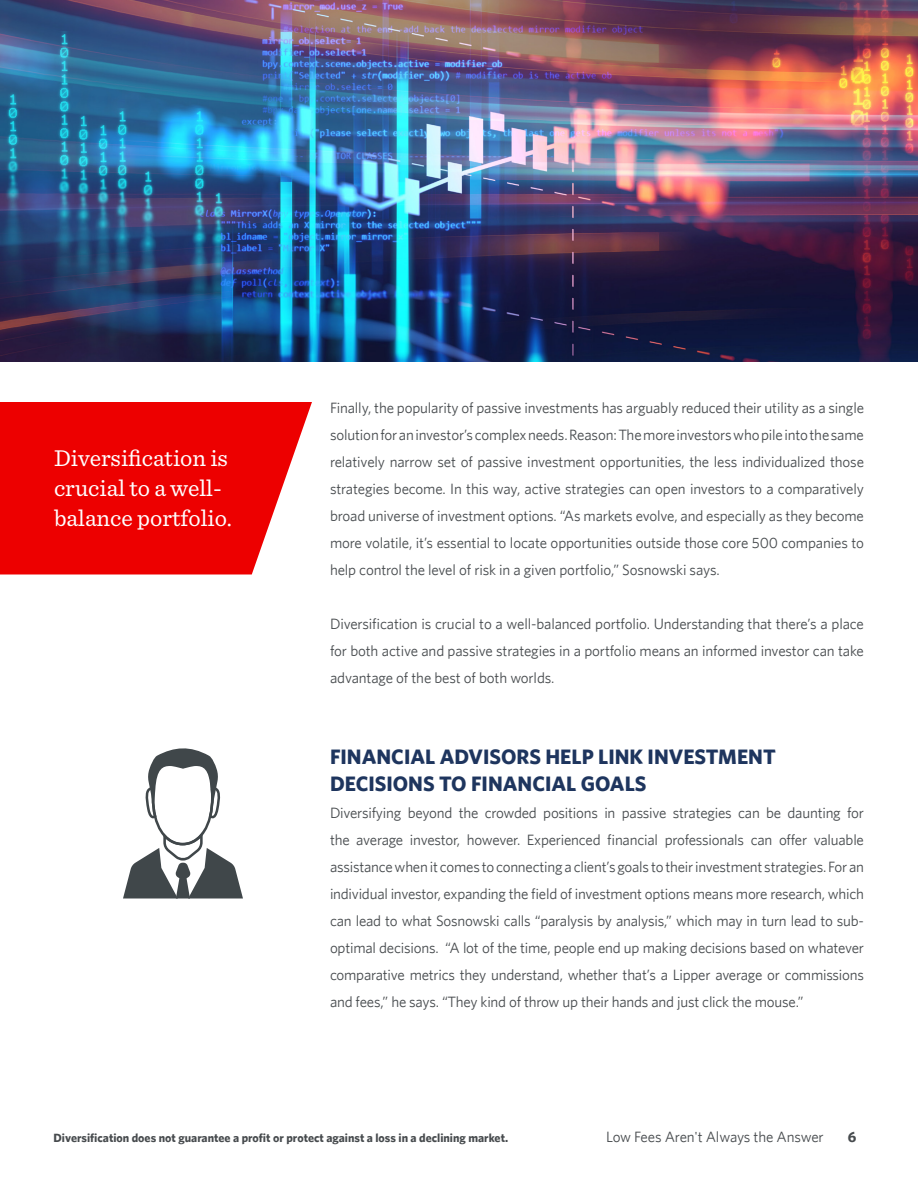
<style>
.page{position:relative;width:918px;height:1188px;background:#fff}
.page>*{position:absolute;margin:0;border:0;box-sizing:border-box;transform-origin:0 0}
.Headlines{font:24px/30px "Sentinel";color:#fff}
.Body{font:700 21px/27px "Whitney";color:#1e355e}
.Body-2{font:15px/27px "Whitney";letter-spacing:-.01em;color:#474b4e;text-align:justify}
.t1{font:700 15px "Whitney";color:#474b4e}
.Headlines-2{font:700 12px "Whitney";color:#474b4e}
</style>
<div class="page">
<svg style="left:0;top:402px;width:312px;height:173px;background:#ee1414"></svg>
<img style="left:0;top:0;width:918px;height:362px">
<svg style="left:123px;top:748px;width:120px;height:150px"></svg>
<p class="Headlines" style="left:54px;top:441px;width:179px">Diversification is crucial to a well&shy;balance portfolio.</p>
<p class="Body-2" style="left:330px;top:393px;width:536px">Finally, the popularity of passive investments has arguably reduced their utility as a single solution for an investor’s complex needs. Reason: The more investors who pile into the same relatively narrow set of passive investment opportunities, the less individualized those strategies become. In this way, active strategies can open investors to a comparatively broad universe of investment options. “As markets evolve, and especially as they become more volatile, it’s essential to locate opportunities outside those core 500 companies to help control the level of risk in a given portfolio,” Sosnowski says.</p>
<p class="Body-2" style="left:330px;top:609px;width:536px">Diversification is crucial to a well-balanced portfolio. Understanding that there’s a place for both active and passive strategies in a portfolio means an informed investor can take advantage of the best of both worlds.</p>
<p class="Body" style="left:330px;top:742px;width:447px">FINANCIAL ADVISORS HELP LINK INVESTMENT<br>DECISIONS TO FINANCIAL GOALS</p>
<p class="Body-2" style="left:330px;top:798px;width:536px">Diversifying beyond the crowded positions in passive strategies can be daunting for the average investor, however. Experienced financial professionals can offer valuable assistance when it comes to connecting a client’s goals to their investment strategies. For an individual investor, expanding the field of investment options means more research, which can lead to what Sosnowski calls “paralysis by analysis,” which may in turn lead to sub&shy;optimal decisions. “A lot of the time, people end up making decisions based on whatever comparative metrics they understand, whether that’s a Lipper average or commissions and fees,” he says. “They kind of throw up their hands and just click the mouse.”</p>
<p class="Headlines-2" style="left:54px;top:1131px;width:456px">Diversification does not guarantee a profit or protect against a loss in a declining market.</p>
<p class="Body-2" style="left:606px;top:1123px;width:219px">Low Fees Aren't Always the Answer</p>
<p class="t1" style="left:848px;top:1127px;width:10px">6</p>
</div>
